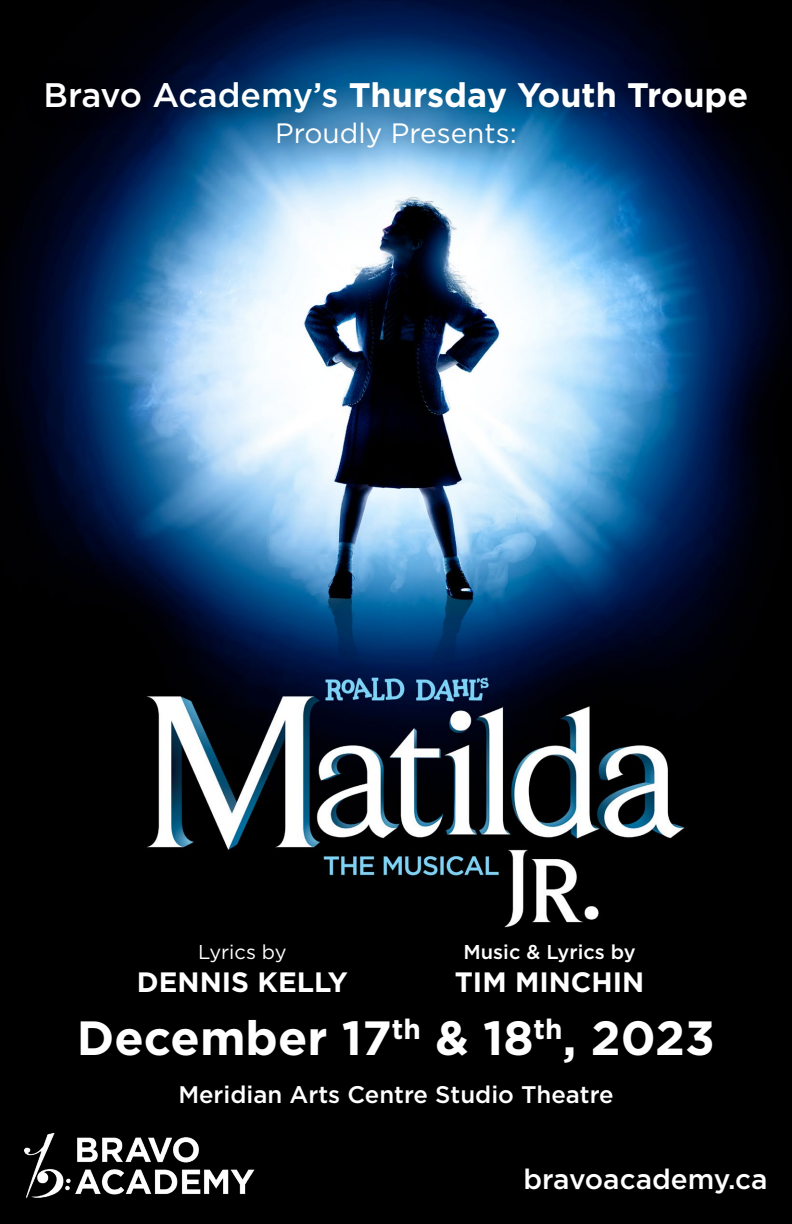
<style>
.page{position:relative;width:792px;height:1224px;background:#000}
.page>*{position:absolute;margin:0;border:0;box-sizing:border-box;transform-origin:0 0}
.t1{font:700 48px "Gotham";color:#fff}
.t2{font:700 34px "Gotham";color:#fff}
.t3{font:700 28px "Gotham";color:#fff}
.t4{font:28px "Gotham";color:#fff}
.t5{font:500 28px "Gotham";color:#fff}
.t6{font:500 24px "Gotham";color:#fff}
.t7{font:500 20px "Gotham";color:#fff}
.t8{font:20px "Gotham";color:#fff}
.s1{font-weight:500}
</style>
<div class="page">
<img style="left:1px;top:0;width:788px;height:928px">
<img style="left:24px;top:1133px;width:231px;height:66px">
<div style="left:21px;top:57px;width:751px;height:116px;background:#000;opacity:.25"></div>
<p class="t2" style="left:44px;top:73px;width:706px"><span class="s1">Bravo Academy’s</span> Thursday Youth Troupe</p>
<p class="t4" style="left:275px;top:115px;width:243px">Proudly Presents:</p>
<p class="t8" style="left:198px;top:939px;width:90px">Lyrics by</p>
<p class="t3" style="left:137px;top:964px;width:212px">DENNIS KELLY</p>
<p class="t7" style="left:464px;top:939px;width:174px">Music &amp; Lyrics by</p>
<p class="t3" style="left:455px;top:964px;width:191px">TIM MINCHIN</p>
<h1 class="t1" style="left:77px;top:1006px;width:640px">December 17<sup>th</sup> &amp; 18<sup>th</sup>, 2023</h1>
<p class="t6" style="left:178px;top:1079px;width:437px">Meridian Arts Centre Studio Theatre</p>
<p class="t5" style="left:524px;top:1161px;width:246px">bravoacademy.ca</p>
</div>
